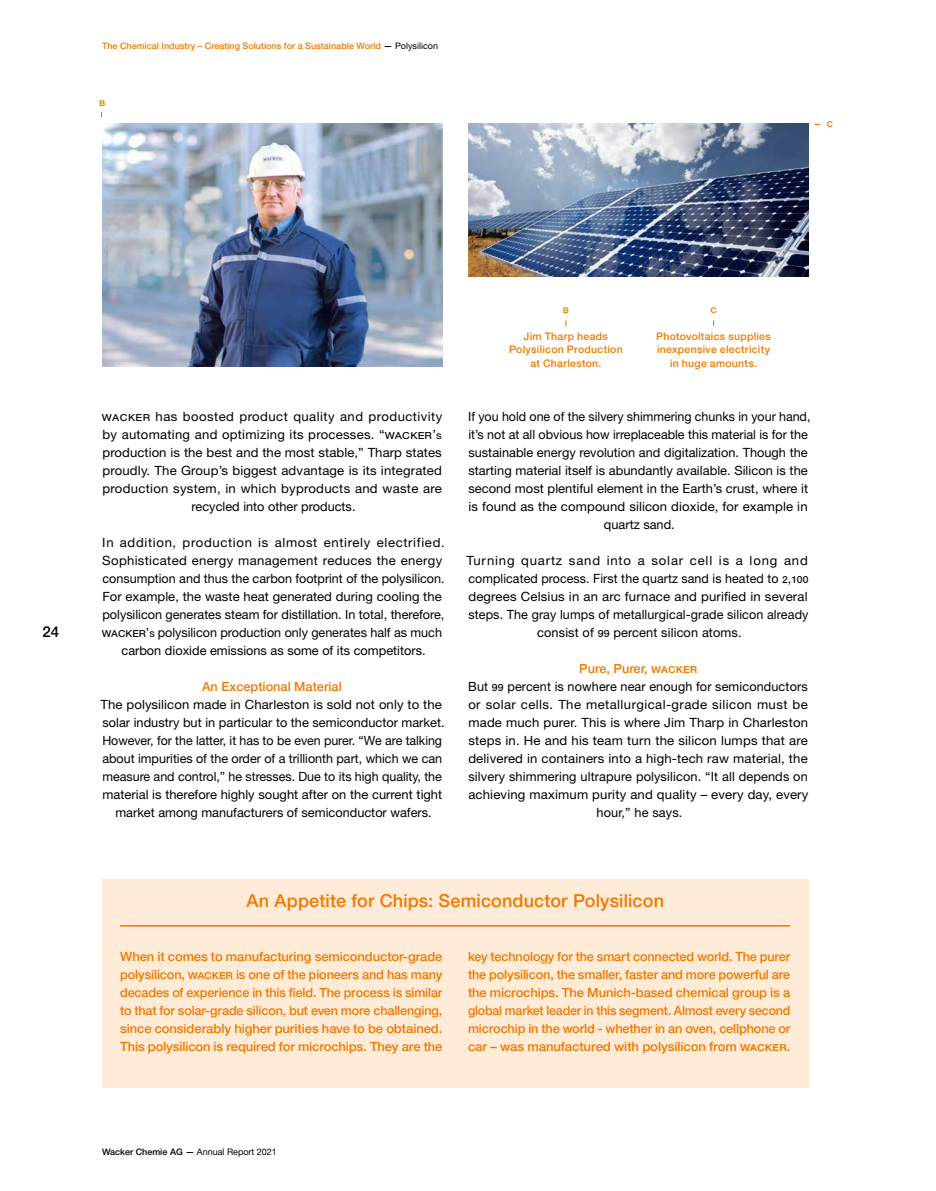
<style>
.page{position:relative;width:936px;height:1191px;background:#fff}
.page>*{position:absolute;margin:0;border:0;box-sizing:border-box;transform-origin:0 0}
.t1{font:18px "Helvetica Neue For Wacker Fin Md";letter-spacing:.01em;color:#f17900}
.t2{font:15px "Helvetica Neue For Wacker Fin Md";color:#000}
.t3{font:12.75px/18px "Helvetica Neue For Wacker Fin Rm";letter-spacing:.005em;color:#000;text-align:center}
.t4{font:12.75px/18px "Helvetica Neue For Wacker Fin Md";letter-spacing:-.005em;color:#f17900;text-align:justify}
.t5{font:10.5px/13.5px "Helvetica Neue For Wacker Fin Md";letter-spacing:.025em;color:#f17900;text-align:center}
.t6{font:9px "Helvetica Neue For Wacker Fin Md";color:#f17900}
.t7{font:9px "Helvetica Neue For Wacker Fin Rm";color:#000}
.s1{color:#000}
.s2{font-family:"Helvetica Neue For Wacker Fin Rm";color:#000}
.s3{font-size:10.8px}
.s4{font-family:"Helvetica Neue For Wacker Fin Md"}
</style>
<div class="page">
<div style="left:102px;top:878px;width:706px;height:209px;background:#feebd8"></div>
<hr style="left:120px;top:925px;width:670px;height:1px;background:#f17900">
<img style="left:102px;top:124px;width:340px;height:243px">
<img style="left:468px;top:123px;width:340px;height:154px">
<p class="t6" style="left:102px;top:40px;width:337px">The Chemical Industry – Creating Solutions for a Sustainable World <span class="s1">—</span> <span class="s2">Polysilicon</span></p>
<p class="t5" style="left:99px;top:95px;width:7px">B</p>
<p class="t5" style="left:826px;top:117px;width:8px">C</p>
<p class="t2" style="left:43px;top:622px;width:18px">24</p>
<p class="t3" style="left:102px;top:407px;width:342px">WACKER has boosted product quality and productivity by automating and optimizing its processes. “WACKER’<span class="s3">s </span>production is the best and the most stable,” Tharp states proudly. The Group’s biggest advantage is its integrated production system, in which byproducts and waste are recycled into other products.</p>
<p class="t3" style="left:102px;top:533px;width:344px">In addition, production is almost entirely electrified.<br>Sophisticated energy management reduces the energy consumption and thus the carbon footprint of the polysilicon.<br>For example, the waste heat generated during cooling the polysilicon generates steam for distillation. In total, therefore, WACKER’<span class="s3">s</span> polysilicon production only generates half as much carbon dioxide emissions as some of its competitors.</p>
<p class="t4" style="left:202px;top:677px;width:141px">An Exceptional Material</p>
<p class="t3" style="left:100px;top:695px;width:345px">The polysilicon made in Charleston is sold not only to the solar industry but in particular to the semiconductor market.<br>However, for the latter, it has to be even purer. “We are talking about impurities of the order of a trillionth part, which we can measure and control,” he stresses. Due to its high quality, the material is therefore highly sought after on the current tight market among manufacturers of semiconductor wafers.</p>
<p class="t5" style="left:563px;top:302px;width:7px">B</p>
<p class="t5" style="left:509px;top:329px;width:115px">Jim Tharp heads<br>Polysilicon Production at Charleston.</p>
<p class="t5" style="left:710px;top:302px;width:8px">C</p>
<p class="t5" style="left:656px;top:329px;width:116px">Photovoltaics supplies inexpensive electricity in huge amounts.</p>
<p class="t3" style="left:468px;top:407px;width:344px">If you hold one of the silvery shimmering chunks in your hand, it’s not at all obvious how irreplaceable this material is for the sustainable energy revolution and digitalization. Though the starting material itself is abundantly available. Silicon is the second most plentiful element in the Earth’s crust, where it is found as the compound silicon dioxide, for example in quartz sand.</p>
<p class="t3" style="left:466px;top:551px;width:343px">Turning quartz sand into a solar cell is a long and complicated process. First the quartz sand is heated to 2,100 degrees Celsius in an arc furnace and purified in several steps. The gray lumps of metallurgical-grade silicon already consist of 99 percent silicon atoms.</p>
<p class="t4" style="left:579px;top:659px;width:119px">Pure, Purer, WACKER</p>
<p class="t3" style="left:468px;top:677px;width:341px">But 99 percent is nowhere near enough for semiconductors or solar cells. The metallurgical-grade silicon must be made much purer. This is where Jim Tharp in Charleston steps in. He and his team turn the silicon lumps that are delivered in containers into a high-tech raw material, the silvery shimmering ultrapure polysilicon. “It all depends on achieving maximum purity and quality – every day, every hour,” he says.</p>
<h1 class="t1" style="left:246px;top:890px;width:419px">An Appetite for Chips: Semiconductor Polysilicon</h1>
<p class="t4" style="left:120px;top:947px;width:324px">When it comes to manufacturing semiconductor-grade polysilicon, WACKER is one of the pioneers and has many decades of experience in this field. The process is similar to that for solar-grade silicon, but even more challenging, since considerably higher purities have to be obtained.<br>This polysilicon is required for microchips. They are the</p>
<p class="t4" style="left:468px;top:947px;width:324px">key technology for the smart connected world. The purer the polysilicon, the smaller, faster and more powerful are the microchips. The Munich-based chemical group is a global market leader in this segment. Almost every second microchip in the world - whether in an oven, cellphone or car – was manufactured with polysilicon from WACKER.</p>
<p class="t7" style="left:102px;top:1146px;width:176px"><span class="s4">Wacker Chemie AG —</span> Annual Report 2021</p>
</div>
